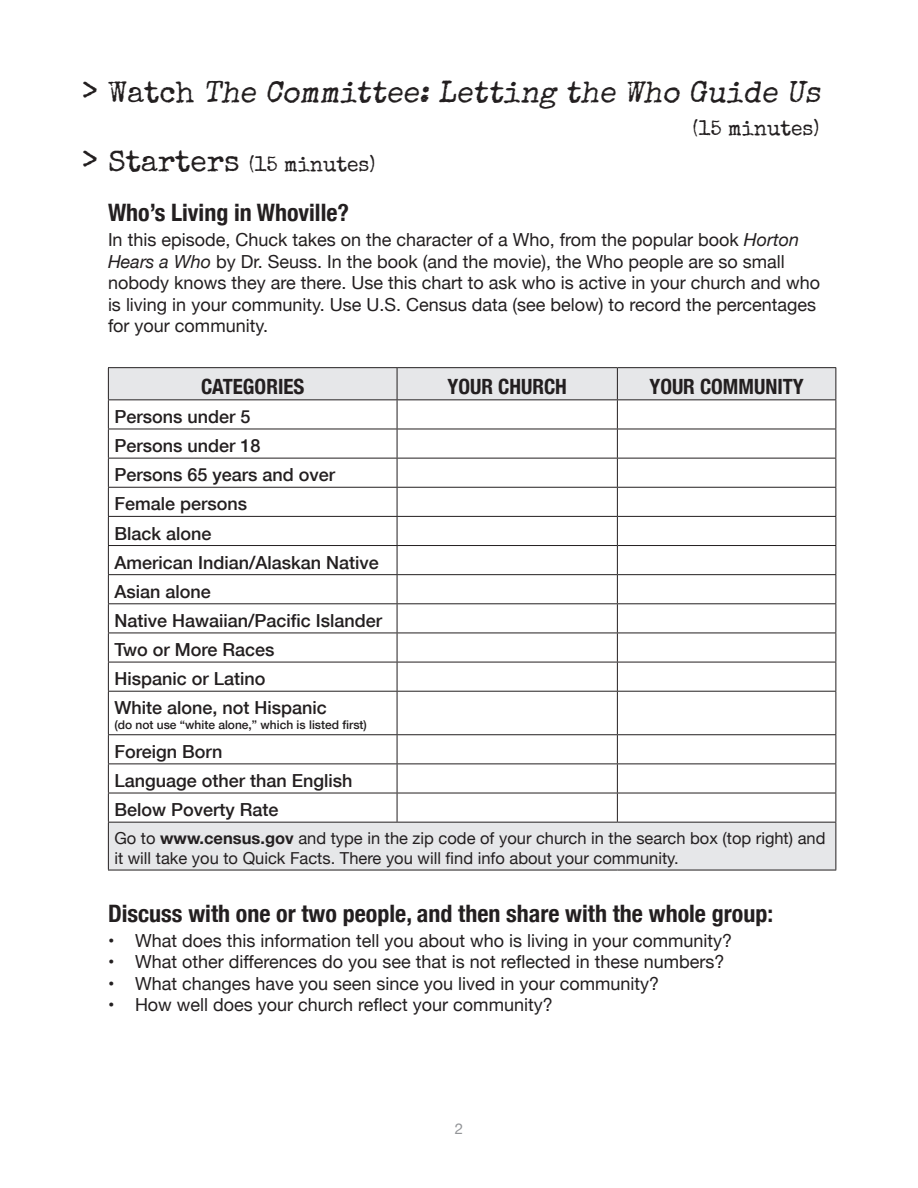
<style>
.page{position:relative;width:918px;height:1188px;background:#fff}
.page>*{position:absolute;margin:0;border:0;box-sizing:border-box;transform-origin:0 0}
.t1{font:italic 30px "Special Elite";color:#231f20}
.t2{font:700 condensed 24px "Helvetica Neue";color:#231f20}
.t3{font:700 condensed 21px "Helvetica Neue";color:#231f20}
.t4{font:21px "Special Elite";color:#231f20}
.t5{font:18px/21.6px "Helvetica Neue";color:#231f20}
.t6{font:500 18px/29.1px "Helvetica Neue";color:#231f20}
.t7{font:16.5px/19.8px "Helvetica Neue";color:#231f20}
.t8{font:15px "Helvetica Neue";color:#939598}
.t9{font:500 12px "Helvetica Neue";color:#231f20}
.s1{font-style:normal;font-size:36px}
.s2{font-style:normal}
.s3{font-size:36px}
.s4{font-size:30px}
.s5{font-style:italic}
.s6{font-weight:700}
</style>
<div class="page">
<svg style="left:109px;top:368px;width:727px;height:502px"></svg>
<hr style="left:108px;top:367px;width:289px;height:1px;background:#231f20">
<hr style="left:108px;top:368px;width:1px;height:31px;background:#231f20">
<hr style="left:397px;top:367px;width:220px;height:1px;background:#231f20">
<hr style="left:397px;top:368px;width:1px;height:31px;background:#231f20">
<hr style="left:617px;top:367px;width:219px;height:1px;background:#231f20">
<hr style="left:617px;top:368px;width:1px;height:31px;background:#231f20">
<hr style="left:836px;top:368px;width:1px;height:31px;background:#231f20">
<hr style="left:108px;top:399px;width:289px;height:1px;background:#231f20">
<hr style="left:397px;top:399px;width:220px;height:1px;background:#231f20">
<hr style="left:617px;top:399px;width:219px;height:1px;background:#231f20">
<hr style="left:108px;top:429px;width:289px;height:1px;background:#231f20">
<hr style="left:397px;top:429px;width:220px;height:1px;background:#231f20">
<hr style="left:617px;top:429px;width:219px;height:1px;background:#231f20">
<hr style="left:108px;top:458px;width:289px;height:1px;background:#231f20">
<hr style="left:397px;top:458px;width:220px;height:1px;background:#231f20">
<hr style="left:617px;top:458px;width:219px;height:1px;background:#231f20">
<hr style="left:108px;top:487px;width:289px;height:1px;background:#231f20">
<hr style="left:397px;top:487px;width:220px;height:1px;background:#231f20">
<hr style="left:617px;top:487px;width:219px;height:1px;background:#231f20">
<hr style="left:108px;top:516px;width:289px;height:1px;background:#231f20">
<hr style="left:397px;top:516px;width:220px;height:1px;background:#231f20">
<hr style="left:617px;top:516px;width:219px;height:1px;background:#231f20">
<hr style="left:108px;top:545px;width:289px;height:1px;background:#231f20">
<hr style="left:397px;top:545px;width:220px;height:1px;background:#231f20">
<hr style="left:617px;top:545px;width:219px;height:1px;background:#231f20">
<hr style="left:108px;top:574px;width:289px;height:1px;background:#231f20">
<hr style="left:397px;top:574px;width:220px;height:1px;background:#231f20">
<hr style="left:617px;top:574px;width:219px;height:1px;background:#231f20">
<hr style="left:108px;top:603px;width:289px;height:1px;background:#231f20">
<hr style="left:397px;top:603px;width:220px;height:1px;background:#231f20">
<hr style="left:617px;top:603px;width:219px;height:1px;background:#231f20">
<hr style="left:108px;top:633px;width:289px;height:1px;background:#231f20">
<hr style="left:397px;top:633px;width:220px;height:1px;background:#231f20">
<hr style="left:617px;top:633px;width:219px;height:1px;background:#231f20">
<hr style="left:108px;top:662px;width:289px;height:1px;background:#231f20">
<svg style="left:108px;top:400px;width:1px;height:291px"></svg>
<hr style="left:397px;top:662px;width:220px;height:1px;background:#231f20">
<svg style="left:397px;top:400px;width:1px;height:291px"></svg>
<hr style="left:617px;top:662px;width:219px;height:1px;background:#231f20">
<svg style="left:617px;top:400px;width:1px;height:291px"></svg>
<svg style="left:836px;top:400px;width:1px;height:291px"></svg>
<hr style="left:108px;top:691px;width:289px;height:1px;background:#231f20">
<hr style="left:108px;top:692px;width:1px;height:42px;background:#231f20">
<hr style="left:397px;top:691px;width:220px;height:1px;background:#231f20">
<hr style="left:397px;top:692px;width:1px;height:42px;background:#231f20">
<hr style="left:617px;top:691px;width:219px;height:1px;background:#231f20">
<hr style="left:617px;top:692px;width:1px;height:42px;background:#231f20">
<hr style="left:836px;top:692px;width:1px;height:42px;background:#231f20">
<hr style="left:108px;top:734px;width:289px;height:1px;background:#231f20">
<hr style="left:397px;top:734px;width:220px;height:1px;background:#231f20">
<hr style="left:617px;top:734px;width:219px;height:1px;background:#231f20">
<hr style="left:108px;top:764px;width:289px;height:1px;background:#231f20">
<hr style="left:397px;top:764px;width:220px;height:1px;background:#231f20">
<hr style="left:617px;top:764px;width:219px;height:1px;background:#231f20">
<hr style="left:108px;top:793px;width:289px;height:1px;background:#231f20">
<svg style="left:108px;top:735px;width:1px;height:87px"></svg>
<hr style="left:397px;top:793px;width:220px;height:1px;background:#231f20">
<svg style="left:397px;top:735px;width:1px;height:87px"></svg>
<hr style="left:617px;top:793px;width:219px;height:1px;background:#231f20">
<svg style="left:617px;top:735px;width:1px;height:87px"></svg>
<svg style="left:836px;top:735px;width:1px;height:87px"></svg>
<hr style="left:108px;top:822px;width:289px;height:1px;background:#231f20">
<hr style="left:108px;top:823px;width:1px;height:47px;background:#231f20">
<hr style="left:397px;top:822px;width:220px;height:1px;background:#231f20">
<hr style="left:617px;top:822px;width:219px;height:1px;background:#231f20">
<hr style="left:836px;top:823px;width:1px;height:47px;background:#231f20">
<hr style="left:108px;top:870px;width:289px;height:1px;background:#231f20">
<hr style="left:397px;top:870px;width:220px;height:1px;background:#231f20">
<hr style="left:617px;top:870px;width:219px;height:1px;background:#231f20">
<h1 class="t1" style="left:81px;top:73px;width:748px"><span class="s1">&gt;</span> <span class="s2">W a t c h</span> The Committee: Letting the Who Guide Us</h1>
<p class="t4" style="left:693px;top:115px;width:128px">(15 minutes)</p>
<p class="t4" style="left:81px;top:151px;width:296px"><span class="s3">&gt;</span> <span class="s4">Starters</span> (15 minutes)</p>
<h2 class="t2" style="left:108px;top:193px;width:243px">Who’s Living in Whoville?</h2>
<p class="t5" style="left:108px;top:230px;width:714px">In this episode, Chuck takes on the character of a Who, from the popular book <span class="s5">Horton Hears a Who</span> by Dr. Seuss. In the book (and the movie), the Who people are so small nobody knows they are there. Use this chart to ask who is active in your church and who is living in your community. Use U.S. Census data (see below) to record the percentages for your community.</p>
<p class="t3" style="left:201px;top:369px;width:105px">CATEGORIES</p>
<p class="t3" style="left:447px;top:369px;width:121px">YOUR CHURCH</p>
<p class="t3" style="left:649px;top:369px;width:156px">YOUR COMMUNITY</p>
<p class="t6" style="left:114px;top:401px;width:269px">Persons under 5<br>Persons under 18<br>Persons 65 years and over<br>Female persons<br>Black alone<br>American Indian/Alaskan Native<br>Asian alone<br>Native Hawaiian/Pacific Islander<br>Two or More Races<br>Hispanic or Latino<br>White alone, not Hispanic</p>
<p class="t9" style="left:114px;top:715px;width:254px">(do not use “white alone,” which is listed first)</p>
<p class="t6" style="left:114px;top:736px;width:240px">Foreign Born<br>Language other than English<br>Below Poverty Rate</p>
<p class="t7" style="left:114px;top:829px;width:713px">Go to <span class="s6">www.census.gov</span> and type in the zip code of your church in the search box (top right) and it will take you to Quick Facts. There you will find info about your community.</p>
<h2 class="t2" style="left:108px;top:894px;width:667px">Discuss with one or two people, and then share with the whole group:</h2>
<p class="t5" style="left:108px;top:930px;width:626px">• What does this information tell you about who is living in your community?</p>
<p class="t5" style="left:108px;top:952px;width:618px">• What other differences do you see that is not reflected in these numbers?</p>
<p class="t5" style="left:108px;top:974px;width:553px">• What changes have you seen since you lived in your community?</p>
<p class="t5" style="left:108px;top:995px;width:446px">• How well does your church reflect your community?</p>
<p class="t8" style="left:455px;top:1118px;width:10px">2</p>
</div>
